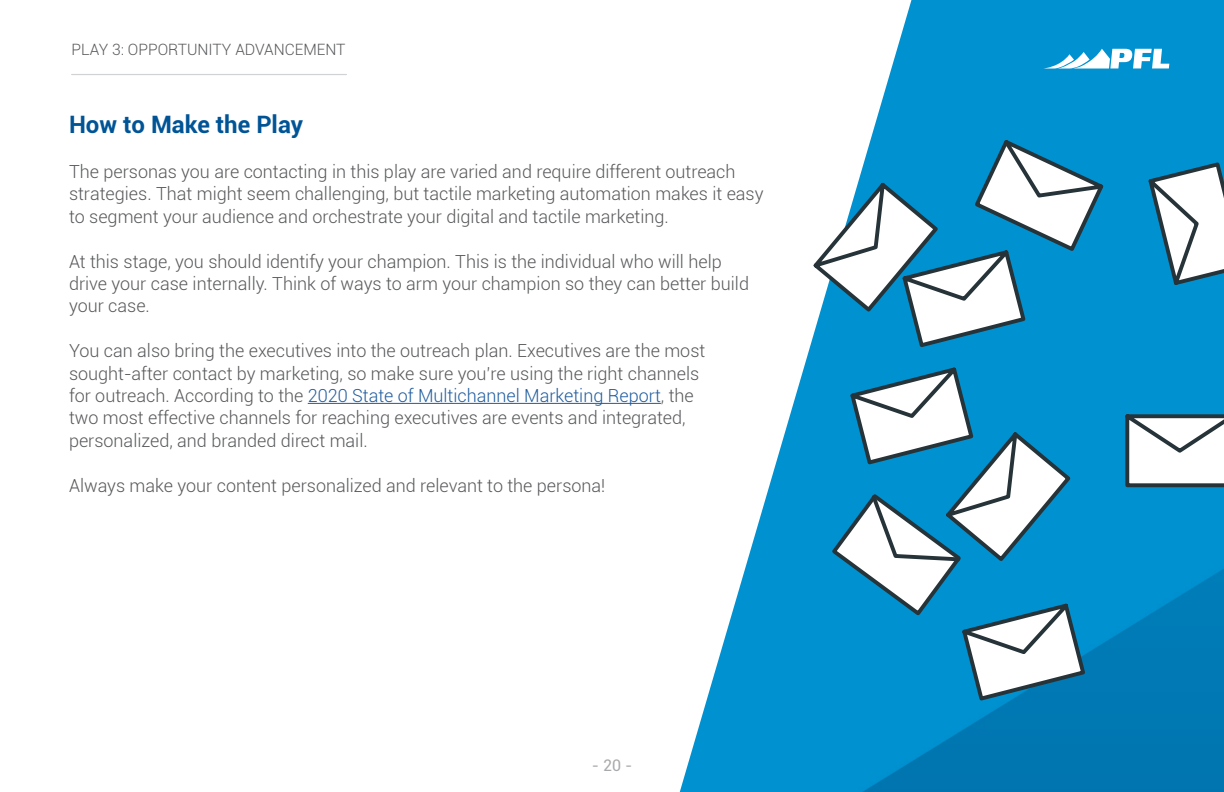
<style>
.page{position:relative;width:1224px;height:792px;background:#fff}
.page>*{position:absolute;margin:0;border:0;box-sizing:border-box;transform-origin:0 0}
.t1{font:700 24px "Roboto";color:#005496}
.t2{font:300 18px/22.4px "Roboto";color:#57585a}
.t3{font:16px "Roboto";color:#a7a9ab}
.t4{font:300 15.6px "Roboto";color:#57585a}
.s1{color:#205d9e}
</style>
<div class="page">
<img style="left:680px;top:0;width:544px;height:792px">
<hr style="left:308px;top:403px;width:353px;height:1px;background:#205d9e">
<svg style="left:1122px;top:411px;width:102px;height:78px"></svg>
<svg style="left:829px;top:364px;width:259px;height:339px"></svg>
<svg style="left:810px;top:137px;width:296px;height:213px"></svg>
<svg style="left:1145px;top:160px;width:79px;height:128px"></svg>
<svg style="left:1043px;top:49px;width:126px;height:20px"></svg>
<hr style="left:72px;top:74px;width:274px;height:1px;background:#d1d2d4">
<p class="t4" style="left:72px;top:39px;width:275px">PLAY 3: OPPORTUNITY ADVANCEMENT</p>
<h1 class="t1" style="left:69px;top:115px;width:236px">How to Make the Play</h1>
<p class="t2" style="left:69px;top:160px;width:696px">The personas you are contacting in this play are varied and require different outreach strategies. That might seem challenging, but tactile marketing automation makes it easy to segment your audience and orchestrate your digital and tactile marketing.</p>
<p class="t2" style="left:69px;top:249px;width:682px">At this stage, you should identify your champion. This is the individual who will help drive your case internally. Think of ways to arm your champion so they can better build your case.</p>
<p class="t2" style="left:69px;top:339px;width:638px">You can also bring the executives into the outreach plan. Executives are the most sought-after contact by marketing, so make sure you’re using the right channels for outreach. According to the <span class="s1">2020 State of Multichannel Marketing Report</span>, the two most effective channels for reaching executives are events and integrated, personalized, and branded direct mail.</p>
<p class="t2" style="left:69px;top:473px;width:538px">Always make your content personalized and relevant to the persona!</p>
<p class="t3" style="left:592px;top:759px;width:42px">- 20 -</p>
</div>
